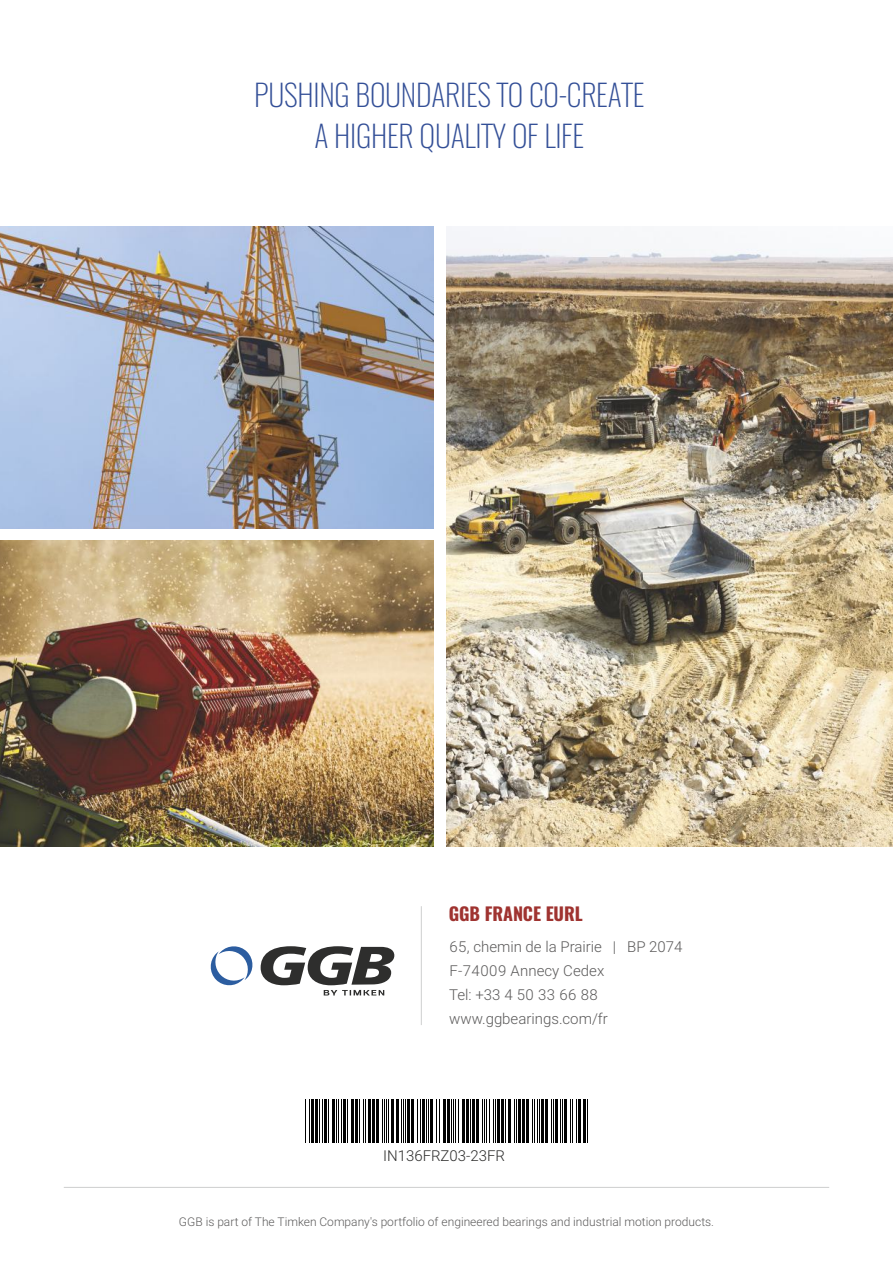
<style>
.page{position:relative;width:893px;height:1263px;background:#fff}
.page>*{position:absolute;margin:0;border:0;box-sizing:border-box;transform-origin:0 0}
.t1{font:200 30px/40.8px "Oswald";letter-spacing:-.01em;color:#334f97;text-align:center}
.t2{font:700 18px "Oswald";letter-spacing:-.005em;color:#9f3330}
.t3{font:300 15px/24.3px "Roboto";color:#5c5b5b}
.t4{font:300 15px "Roboto";color:#2e2e2d}
.t5{font:300 12px "Roboto";color:#5c5b5b}
</style>
<div class="page">
<img style="left:0;top:226px;width:433px;height:302px">
<img style="left:446px;top:226px;width:447px;height:620px">
<img style="left:0;top:540px;width:433px;height:306px">
<hr style="left:64px;top:1187px;width:765px;height:1px;background:#cecfcf">
<hr style="left:305px;top:1099px;width:1px;height:43px;background:#000">
<hr style="left:309px;top:1099px;width:1px;height:43px;background:#000">
<hr style="left:311px;top:1099px;width:3px;height:43px;background:#000">
<hr style="left:315px;top:1099px;width:3px;height:43px;background:#000">
<hr style="left:319px;top:1099px;width:1px;height:43px;background:#000">
<hr style="left:322px;top:1099px;width:1px;height:43px;background:#000">
<hr style="left:324px;top:1099px;width:3px;height:43px;background:#000">
<hr style="left:328px;top:1099px;width:1px;height:43px;background:#000">
<hr style="left:332px;top:1099px;width:3px;height:43px;background:#000">
<hr style="left:336px;top:1099px;width:1px;height:43px;background:#000">
<hr style="left:338px;top:1099px;width:1px;height:43px;background:#000">
<hr style="left:341px;top:1099px;width:1px;height:43px;background:#000">
<hr style="left:343px;top:1099px;width:3px;height:43px;background:#000">
<hr style="left:347px;top:1099px;width:1px;height:43px;background:#000">
<hr style="left:351px;top:1099px;width:3px;height:43px;background:#000">
<hr style="left:355px;top:1099px;width:3px;height:43px;background:#000">
<hr style="left:359px;top:1099px;width:1px;height:43px;background:#000">
<hr style="left:363px;top:1099px;width:1px;height:43px;background:#000">
<hr style="left:366px;top:1099px;width:1px;height:43px;background:#000">
<hr style="left:368px;top:1099px;width:2px;height:43px;background:#000">
<hr style="left:372px;top:1099px;width:2px;height:43px;background:#000">
<hr style="left:376px;top:1099px;width:2px;height:43px;background:#000">
<hr style="left:382px;top:1099px;width:1px;height:43px;background:#000">
<hr style="left:384px;top:1099px;width:1px;height:43px;background:#000">
<hr style="left:386px;top:1099px;width:1px;height:43px;background:#000">
<hr style="left:389px;top:1099px;width:1px;height:43px;background:#000">
<hr style="left:391px;top:1099px;width:2px;height:43px;background:#000">
<hr style="left:397px;top:1099px;width:2px;height:43px;background:#000">
<hr style="left:401px;top:1099px;width:1px;height:43px;background:#000">
<hr style="left:403px;top:1099px;width:1px;height:43px;background:#000">
<hr style="left:405px;top:1099px;width:1px;height:43px;background:#000">
<hr style="left:408px;top:1099px;width:2px;height:43px;background:#000">
<hr style="left:412px;top:1099px;width:2px;height:43px;background:#000">
<hr style="left:417px;top:1099px;width:1px;height:43px;background:#000">
<hr style="left:420px;top:1099px;width:1px;height:43px;background:#000">
<hr style="left:422px;top:1099px;width:3px;height:43px;background:#000">
<hr style="left:426px;top:1099px;width:1px;height:43px;background:#000">
<hr style="left:428px;top:1099px;width:1px;height:43px;background:#000">
<hr style="left:431px;top:1099px;width:2px;height:43px;background:#000">
<hr style="left:436px;top:1099px;width:1px;height:43px;background:#000">
<hr style="left:439px;top:1099px;width:1px;height:43px;background:#000">
<hr style="left:443px;top:1099px;width:2px;height:43px;background:#000">
<hr style="left:447px;top:1099px;width:2px;height:43px;background:#000">
<hr style="left:451px;top:1099px;width:1px;height:43px;background:#000">
<hr style="left:453px;top:1099px;width:1px;height:43px;background:#000">
<hr style="left:455px;top:1099px;width:1px;height:43px;background:#000">
<hr style="left:458px;top:1099px;width:1px;height:43px;background:#000">
<hr style="left:462px;top:1099px;width:2px;height:43px;background:#000">
<hr style="left:466px;top:1099px;width:2px;height:43px;background:#000">
<hr style="left:470px;top:1099px;width:1px;height:43px;background:#000">
<hr style="left:472px;top:1099px;width:3px;height:43px;background:#000">
<hr style="left:476px;top:1099px;width:3px;height:43px;background:#000">
<hr style="left:482px;top:1099px;width:1px;height:43px;background:#000">
<hr style="left:484px;top:1099px;width:1px;height:43px;background:#000">
<hr style="left:486px;top:1099px;width:1px;height:43px;background:#000">
<hr style="left:489px;top:1099px;width:1px;height:43px;background:#000">
<hr style="left:493px;top:1099px;width:1px;height:43px;background:#000">
<hr style="left:495px;top:1099px;width:1px;height:43px;background:#000">
<hr style="left:497px;top:1099px;width:3px;height:43px;background:#000">
<hr style="left:501px;top:1099px;width:3px;height:43px;background:#000">
<hr style="left:505px;top:1099px;width:1px;height:43px;background:#000">
<hr style="left:508px;top:1099px;width:2px;height:43px;background:#000">
<hr style="left:514px;top:1099px;width:1px;height:43px;background:#000">
<hr style="left:516px;top:1099px;width:1px;height:43px;background:#000">
<hr style="left:518px;top:1099px;width:3px;height:43px;background:#000">
<hr style="left:522px;top:1099px;width:3px;height:43px;background:#000">
<hr style="left:526px;top:1099px;width:3px;height:43px;background:#000">
<hr style="left:532px;top:1099px;width:1px;height:43px;background:#000">
<hr style="left:534px;top:1099px;width:1px;height:43px;background:#000">
<hr style="left:537px;top:1099px;width:1px;height:43px;background:#000">
<hr style="left:539px;top:1099px;width:1px;height:43px;background:#000">
<hr style="left:541px;top:1099px;width:3px;height:43px;background:#000">
<hr style="left:545px;top:1099px;width:3px;height:43px;background:#000">
<hr style="left:551px;top:1099px;width:1px;height:43px;background:#000">
<hr style="left:553px;top:1099px;width:1px;height:43px;background:#000">
<hr style="left:556px;top:1099px;width:2px;height:43px;background:#000">
<hr style="left:560px;top:1099px;width:1px;height:43px;background:#000">
<hr style="left:562px;top:1099px;width:1px;height:43px;background:#000">
<hr style="left:564px;top:1099px;width:3px;height:43px;background:#000">
<hr style="left:570px;top:1099px;width:1px;height:43px;background:#000">
<hr style="left:572px;top:1099px;width:1px;height:43px;background:#000">
<hr style="left:576px;top:1099px;width:1px;height:43px;background:#000">
<hr style="left:579px;top:1099px;width:2px;height:43px;background:#000">
<hr style="left:583px;top:1099px;width:2px;height:43px;background:#000">
<hr style="left:587px;top:1099px;width:1px;height:43px;background:#000">
<hr style="left:421px;top:906px;width:1px;height:119px;background:#cecfcf">
<svg style="left:210px;top:946px;width:43px;height:40px"></svg>
<svg style="left:261px;top:946px;width:133px;height:49px"></svg>
<h1 class="t1" style="left:254px;top:74px;width:392px">PUSHING BOUNDARIES TO CO-CREATE<br>A HIGHER QUALITY OF LIFE</h1>
<h2 class="t2" style="left:449px;top:901px;width:136px">GGB FRANCE EURL</h2>
<p class="t3" style="left:449px;top:936px;width:235px">65, chemin de la Prairie | BP 2074<br>F-74009 Annecy Cedex<br>Tel: +33 4 50 33 66 88 www.ggbearings.com/fr</p>
<p class="t4" style="left:383px;top:1149px;width:124px">IN136FRZ03-23FR</p>
<p class="t5" style="left:179px;top:1216px;width:537px">GGB is part of The Timken Company's portfolio of engineered bearings and industrial motion products.</p>
</div>
